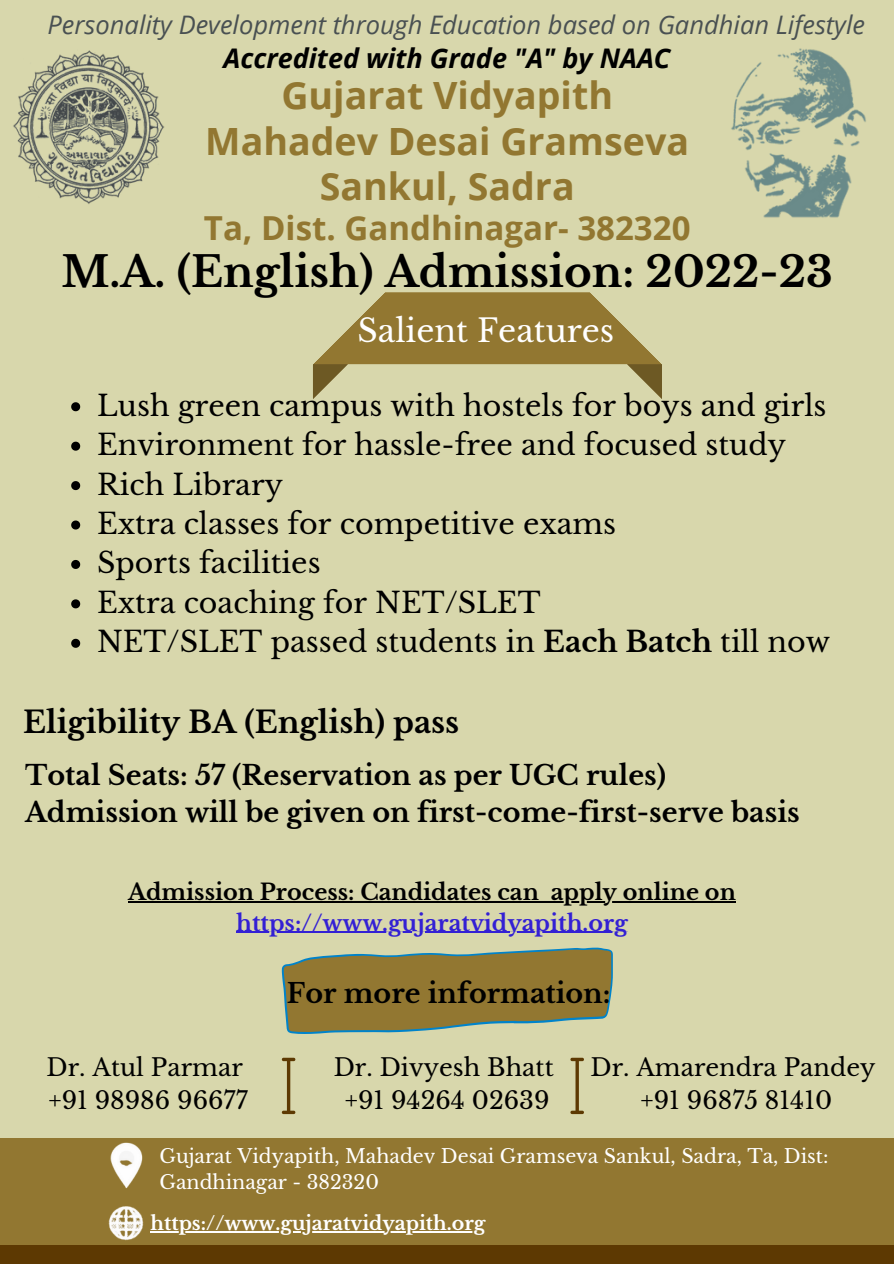
<style>
.page{position:relative;width:894px;height:1264px;background:#fff}
.page>*{position:absolute;margin:0;border:0;box-sizing:border-box;transform-origin:0 0}
.t1{font:700 42px "Libre Baskerville";color:#000}
.t2{font:700 37.5px/45px "Open Sans";color:#927731;text-align:center}
.t3{font:700 33px "Open Sans";color:#927731}
.t4{font:31.5px "Libre Baskerville";color:#fff}
.t5{font:700 30px "Libre Baskerville";color:#000}
.t6{font:28.5px "Libre Baskerville";color:#000}
.t7{font:700 27px "Libre Baskerville";color:#000}
.t8{font:italic 700 27px "Open Sans";color:#000}
.t9{font:700 26.85px "Libre Baskerville";color:#000}
.t10{font:italic 25.5px "Open Sans";color:#495052}
.t11{font:24px "Libre Baskerville";color:#000}
.t12{font:700 22.35px/30.5px "Libre Baskerville";color:#000;text-align:center}
.t13{font:19.05px/26px "Libre Baskerville";color:#fff}
.t14{font:700 19.05px "Libre Baskerville";color:#fff}
.s1{font-weight:700}
.s2{color:#3320d4}
</style>
<div class="page">
<div style="left:0;top:0;width:893px;height:1263px;background:#d8d7ac"></div>
<div style="left:0;top:1137px;width:893px;height:126px;background:#927731"></div>
<div style="left:0;top:1245px;width:893px;height:18px;background:#5d3902"></div>
<img style="left:13px;top:50px;width:152px;height:154px">
<img style="left:731px;top:48px;width:135px;height:170px">
<img style="left:110px;top:1142px;width:33px;height:47px">
<svg style="left:71px;top:402px;width:9px;height:9px"></svg>
<svg style="left:71px;top:441px;width:9px;height:9px"></svg>
<svg style="left:71px;top:481px;width:9px;height:9px"></svg>
<svg style="left:71px;top:520px;width:9px;height:9px"></svg>
<svg style="left:71px;top:560px;width:9px;height:9px"></svg>
<svg style="left:71px;top:599px;width:9px;height:9px"></svg>
<svg style="left:71px;top:638px;width:9px;height:9px"></svg>
<svg style="left:282px;top:947px;width:330px;height:86px;background:#94854b"></svg>
<svg style="left:332px;top:292px;width:311px;height:73px;background:#9b8442"></svg>
<svg style="left:313px;top:346px;width:35px;height:53px"></svg>
<svg style="left:626px;top:346px;width:36px;height:53px"></svg>
<img style="left:108px;top:1206px;width:36px;height:35px">
<hr style="left:128px;top:901px;width:411px;height:1px;background:#000">
<hr style="left:550px;top:901px;width:185px;height:1px;background:#000">
<hr style="left:236px;top:931px;width:391px;height:1px;background:#3320d4">
<hr style="left:150px;top:1231px;width:335px;height:1px;background:#fff">
<hr style="left:287px;top:1060px;width:3px;height:51px;background:#5d3902">
<svg style="left:282px;top:1110px;width:13px;height:4px"></svg>
<svg style="left:282px;top:1057px;width:13px;height:4px"></svg>
<hr style="left:575px;top:1060px;width:3px;height:51px;background:#5d3902">
<svg style="left:570px;top:1110px;width:13px;height:4px"></svg>
<svg style="left:570px;top:1057px;width:13px;height:4px"></svg>
<p class="t10" style="left:47px;top:7px;width:818px">Personality Development through Education based on Gandhian Lifestyle</p>
<p class="t8" style="left:223px;top:39px;width:448px">Accredited with Grade "A" by NAAC</p>
<p class="t2" style="left:281px;top:72px;width:333px">Gujarat Vidyapith</p>
<p class="t2" style="left:205px;top:117px;width:485px">Mahadev Desai Gramseva<br>Sankul, Sadra</p>
<p class="t3" style="left:204px;top:205px;width:488px">Ta, Dist. Gandhinagar- 382320</p>
<p class="t1" style="left:61px;top:246px;width:772px">M.A. (English) Admission: 2022-23</p>
<p class="t4" style="left:357px;top:312px;width:258px">Salient Features</p>
<p class="t6" style="left:97px;top:388px;width:730px">Lush green campus with hostels for boys and girls</p>
<p class="t6" style="left:97px;top:427px;width:690px">Environment for hassle-free and focused study</p>
<p class="t6" style="left:97px;top:467px;width:187px">Rich Library</p>
<p class="t6" style="left:97px;top:506px;width:520px">Extra classes for competitive exams</p>
<p class="t6" style="left:97px;top:546px;width:225px">Sports facilities</p>
<p class="t6" style="left:97px;top:585px;width:445px">Extra coaching for NET/SLET</p>
<p class="t6" style="left:97px;top:624px;width:734px">NET/SLET passed students in <span class="s1">Each Batch</span> till now</p>
<p class="t5" style="left:23px;top:704px;width:437px">Eligibility BA (English) pass</p>
<p class="t7" style="left:25px;top:758px;width:642px">Total Seats: 57 (Reservation as per UGC rules)</p>
<p class="t7" style="left:25px;top:795px;width:776px">Admission will be given on first-come-first-serve basis</p>
<p class="t12" style="left:128px;top:877px;width:609px">Admission Process: Candidates can apply online on <span class="s2">https://www.gujaratvidyapith.org</span></p>
<p class="t11" style="left:47px;top:1052px;width:198px">Dr. Atul Parmar</p>
<p class="t11" style="left:49px;top:1085px;width:201px">+91 98986 96677</p>
<p class="t9" style="left:287px;top:976px;width:325px">For more information:</p>
<p class="t11" style="left:333px;top:1052px;width:221px">Dr. Divyesh Bhatt</p>
<p class="t11" style="left:345px;top:1085px;width:206px">+91 94264 02639</p>
<p class="t11" style="left:590px;top:1052px;width:286px">Dr. Amarendra Pandey</p>
<p class="t11" style="left:640px;top:1085px;width:193px">+91 96875 81410</p>
<p class="t13" style="left:159px;top:1143px;width:670px">Gujarat Vidyapith, Mahadev Desai Gramseva Sankul, Sadra, Ta, Dist:<br>Gandhinagar - 382320</p>
<p class="t14" style="left:150px;top:1211px;width:336px">https://www.gujaratvidyapith.org</p>
</div>
